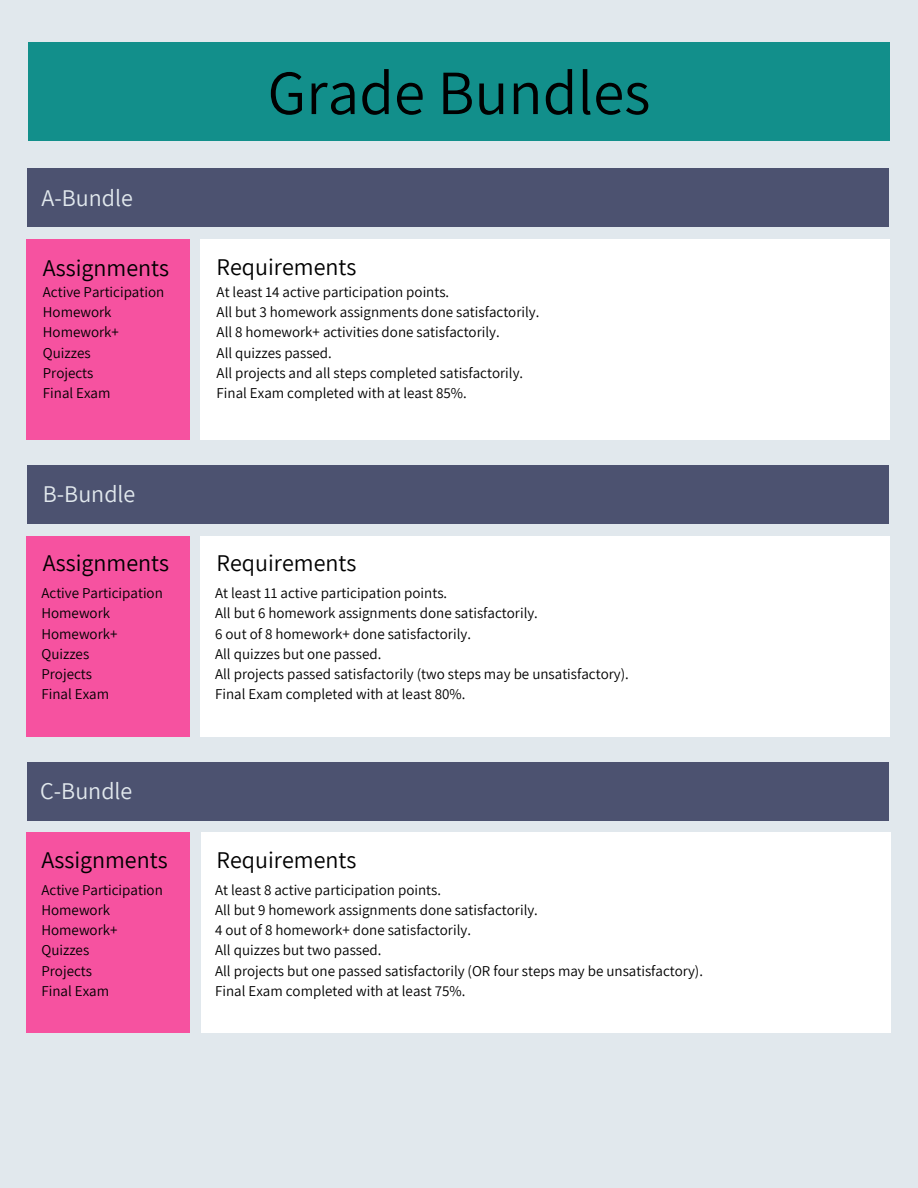
<style>
.page{position:relative;width:918px;height:1188px;background:#e1e8ed}
.page>*{position:absolute;margin:0;border:0;box-sizing:border-box;transform-origin:0 0}
.t1{font:63px "Assistant";color:#000}
.t2{font:24px "Assistant";color:#000}
.t3{font:24px "Assistant";color:#e1e8ed}
.t4{font:15px/20.2px "Assistant";color:#000}
</style>
<div class="page">
<div style="left:28px;top:42px;width:862px;height:99px;background:#128f8b"></div>
<div style="left:27px;top:169px;width:862px;height:58px;background:#4c5270"></div>
<div style="left:200px;top:240px;width:690px;height:200px;background:#fff"></div>
<div style="left:27px;top:240px;width:163px;height:200px;background:#f652a0"></div>
<div style="left:27px;top:465px;width:861px;height:59px;background:#4c5270"></div>
<div style="left:27px;top:536px;width:163px;height:201px;background:#f652a0"></div>
<div style="left:27px;top:762px;width:861px;height:58px;background:#4c5270"></div>
<div style="left:27px;top:833px;width:163px;height:200px;background:#f652a0"></div>
<div style="left:200px;top:536px;width:689px;height:201px;background:#fff"></div>
<div style="left:201px;top:833px;width:690px;height:200px;background:#fff"></div>
<h2 class="t3" style="left:41px;top:181px;width:93px">A-Bundle</h2>
<h1 class="t1" style="left:268px;top:50px;width:384px">Grade Bundles</h1>
<h2 class="t2" style="left:43px;top:252px;width:128px">Assignments</h2>
<h2 class="t2" style="left:217px;top:250px;width:141px">Requirements</h2>
<p class="t4" style="left:43px;top:281px;width:123px">Active Participation<br>Homework<br>Homework+<br>Quizzes<br>Projects<br>Final Exam</p>
<p class="t4" style="left:217px;top:281px;width:324px">At least 14 active participation points.<br>All but 3 homework assignments done satisfactorily.<br>All 8 homework+ activities done satisfactorily.<br>All quizzes passed.<br>All projects and all steps completed satisfactorily.<br>Final Exam completed with at least 85%.</p>
<h2 class="t3" style="left:43px;top:478px;width:94px">B-Bundle</h2>
<h2 class="t2" style="left:43px;top:547px;width:128px">Assignments</h2>
<p class="t4" style="left:41px;top:582px;width:123px">Active Participation<br>Homework<br>Homework+<br>Quizzes<br>Projects<br>Final Exam</p>
<h2 class="t3" style="left:40px;top:775px;width:94px">C-Bundle</h2>
<h2 class="t2" style="left:41px;top:843px;width:128px">Assignments</h2>
<p class="t4" style="left:41px;top:879px;width:123px">Active Participation<br>Homework<br>Homework+<br>Quizzes<br>Projects<br>Final Exam</p>
<h2 class="t2" style="left:217px;top:547px;width:141px">Requirements</h2>
<p class="t4" style="left:215px;top:582px;width:415px">At least 11 active participation points.<br>All but 6 homework assignments done satisfactorily.<br>6 out of 8 homework+ done satisfactorily.<br>All quizzes but one passed.<br>All projects passed satisfactorily (two steps may be unsatisfactory).<br>Final Exam completed with at least 80%.</p>
<h2 class="t2" style="left:217px;top:843px;width:141px">Requirements</h2>
<p class="t4" style="left:215px;top:879px;width:489px">At least 8 active participation points.<br>All but 9 homework assignments done satisfactorily.<br>4 out of 8 homework+ done satisfactorily.<br>All quizzes but two passed.<br>All projects but one passed satisfactorily (OR four steps may be unsatisfactory).<br>Final Exam completed with at least 75%.</p>
</div>
